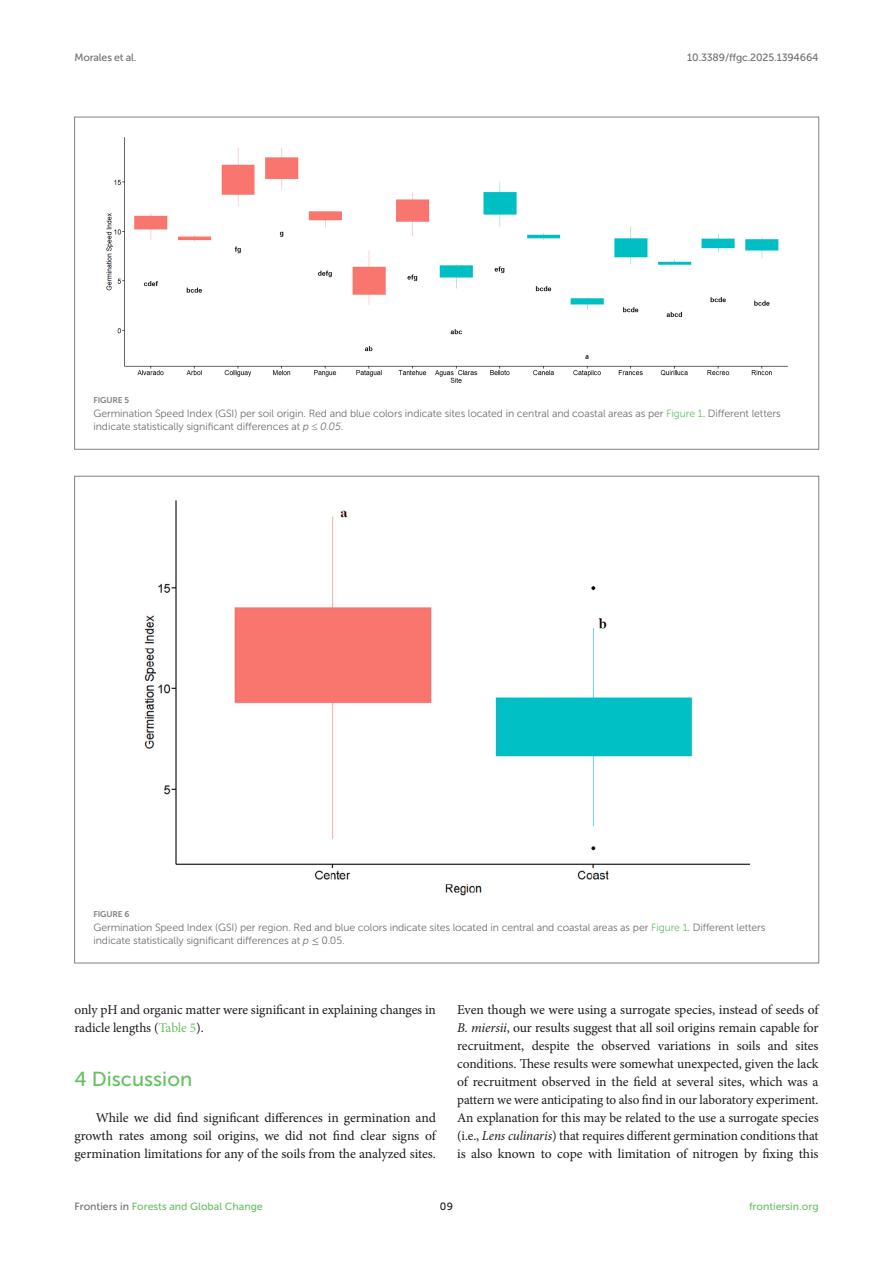
<style>
.page{position:relative;width:893px;height:1263px;background:#fff}
.page>*{position:absolute;margin:0;border:0;box-sizing:border-box;transform-origin:0 0}
.HEAD_1{font:20.25px "Museo Sans 500";color:#65c161}
.TEXT{font:13.5px/18px "Minion Pro";letter-spacing:-.005em;color:#1b1c1b;text-align:justify}
.FIG_LEG{font:10.5px/13.5px "Museo Sans 300";letter-spacing:-.01em;color:#706f70}
.t1{font:10.5px "Museo Sans 500";color:#65c161}
.t2{font:10.5px "Museo Sans 500";letter-spacing:-.015em;color:#706f70}
.t3{font:10.5px "Museo Sans 500";color:#1b1c1b}
.FIG_HD{font:8.25px "Museo Sans 700";letter-spacing:-.01em;color:#7e7f7f}
.s1{color:#65c161}
.s2{font-style:italic}
.s3{font-family:"STIX General"}
.s4{color:#706f70}
</style>
<div class="page">
<img style="left:106px;top:137px;width:682px;height:246px">
<img style="left:144px;top:500px;width:607px;height:397px">
<p class="t2" style="left:74px;top:51px;width:64px">Morales et al.</p>
<p class="t2" style="left:687px;top:51px;width:133px">10.3389/ffgc.2025.1394664</p>
<p class="FIG_HD" style="left:94px;top:396px;width:37px">FIGURE 5</p>
<p class="FIG_LEG" style="left:94px;top:406px;width:689px">Germination Speed Index (GSI) per soil origin. Red and blue colors indicate sites located in central and coastal areas as per <span class="s1">Figure 1</span>. Different letters indicate statistically significant differences at <span class="s2">p</span> ≤ <span class="s2">0.05</span>.</p>
<p class="FIG_HD" style="left:94px;top:910px;width:37px">FIGURE 6</p>
<p class="FIG_LEG" style="left:94px;top:920px;width:673px">Germination Speed Index (GSI) per region. Red and blue colors indicate sites located in central and coastal areas as per <span class="s1">Figure 1</span>. Different letters indicate statistically significant differences at <span class="s2">p</span> <span class="s3">≤</span> 0.05.</p>
<p class="TEXT" style="left:74px;top:1001px;width:363px">only pH and organic matter were significant in explaining changes in radicle lengths (<span class="s1">Table 5</span>).</p>
<p class="HEAD_1" style="left:74px;top:1068px;width:119px">4 Discussion</p>
<p class="TEXT" style="left:74px;top:1109px;width:363px;text-indent:21px">While we did find significant differences in germination and growth rates among soil origins, we did not find clear signs of germination limitations for any of the soils from the analyzed sites.</p>
<p class="TEXT" style="left:457px;top:1001px;width:363px">Even though we were using a surrogate species, instead of seeds of <span class="s2">B. miersii</span>, our results suggest that all soil origins remain capable for recruitment, despite the observed variations in soils and sites conditions. These results were somewhat unexpected, given the lack of recruitment observed in the field at several sites, which was a pattern we were anticipating to also find in our laboratory experiment.<br>An explanation for this may be related to the use a surrogate species (i.e., <span class="s2">Lens culinaris</span>) that requires different germination conditions that is also known to cope with limitation of nitrogen by fixing this</p>
<p class="t1" style="left:74px;top:1200px;width:190px"><span class="s4">Frontiers in</span> Forests and Global Change</p>
<p class="t3" style="left:440px;top:1200px;width:15px">09</p>
<p class="t1" style="left:749px;top:1200px;width:71px">frontiersin.org</p>
</div>
